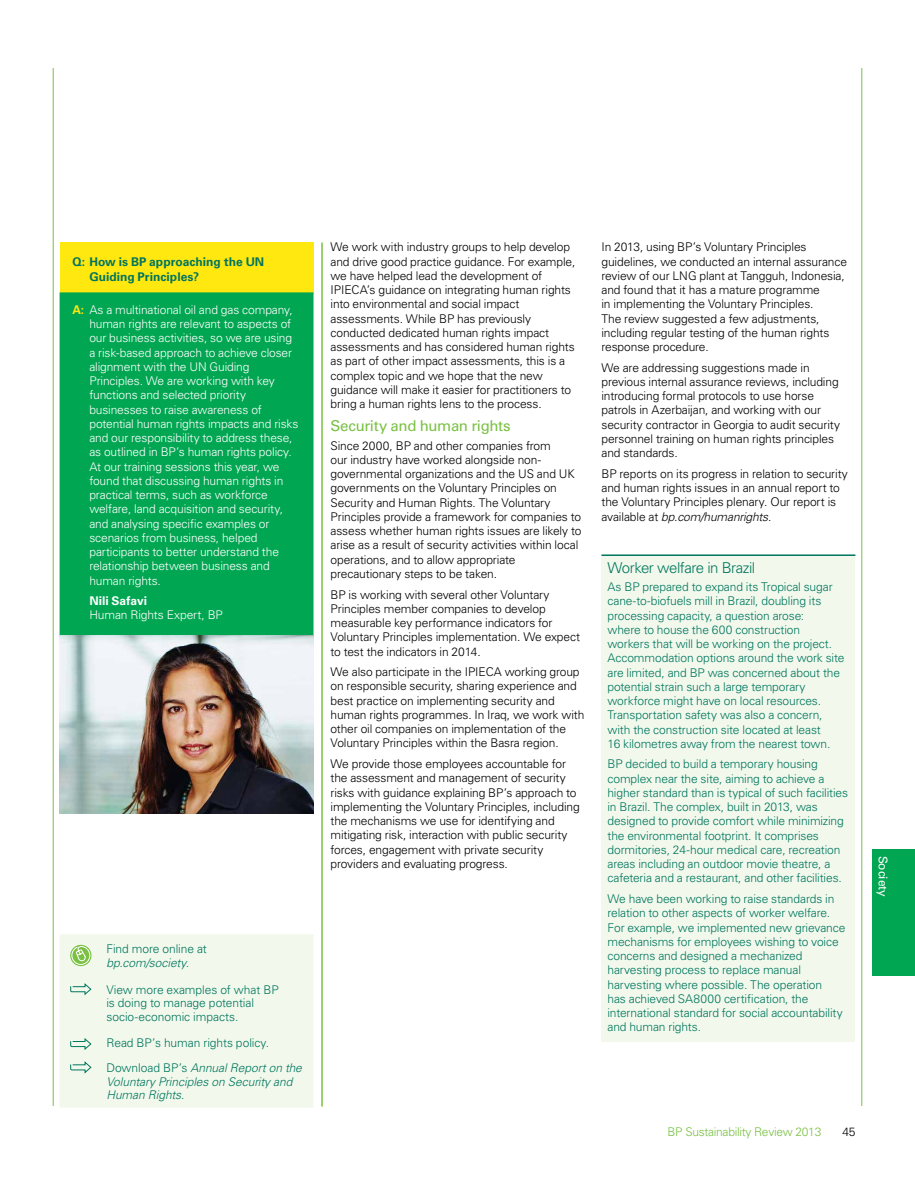
<style>
.page{position:relative;width:915px;height:1191px;background:#fff}
.page>*{position:absolute;margin:0;border:0;box-sizing:border-box;transform-origin:0 0}
.t1{font:15px "Univers GT";letter-spacing:-.02em;color:#7ac143}
.t2{font:300 15px "Univers GT";letter-spacing:-.035em;color:#00755e}
.t3{font:300 12px/14.2px "Univers GT";letter-spacing:-.01em;color:#000}
.t4{font:300 12px/14.2px "Univers GT";letter-spacing:-.01em;color:#00755e}
.t5{font:300 12px/14.2px "Univers GT";letter-spacing:-.01em;color:#fff}
.t6{font:italic 300 12px/13.5px "Univers GT";letter-spacing:-.005em;color:#00755e}
.t7{font:700 12px/14.2px "Univers GT";color:#00755e}
.t8{font:300 12px "Univers GT";letter-spacing:-.025em;color:#7ac143}
.t9{font:700 12px "Univers GT";letter-spacing:-.005em;color:#fff}
.t10{font:12px "Univers GT";letter-spacing:-.015em;color:#fff}
.s1{font-weight:700;color:#ffe710}
.s2{font-style:italic}
.s3{font-style:normal}
</style>
<div class="page">
<div style="left:601px;top:555px;width:254px;height:486px;background:#f2f9ec"></div>
<hr style="left:601px;top:554px;width:254px;height:2px;background:#00755e">
<div style="left:60px;top:934px;width:253px;height:173px;background:#f2f9ec"></div>
<svg style="left:70px;top:944px;width:21px;height:22px"></svg>
<svg style="left:71px;top:946px;width:20px;height:19px"></svg>
<svg style="left:70px;top:982px;width:22px;height:14px"></svg>
<svg style="left:70px;top:1036px;width:22px;height:15px"></svg>
<svg style="left:70px;top:1060px;width:22px;height:14px"></svg>
<div style="left:60px;top:242px;width:253px;height:51px;background:#ffe710"></div>
<div style="left:60px;top:292px;width:253px;height:343px;background:#00a651"></div>
<img style="left:60px;top:635px;width:253px;height:178px">
<div style="left:872px;top:849px;width:42px;height:126px;background:#00a651"></div>
<hr style="left:321px;top:242px;width:1px;height:864px;background:#7ac143">
<hr style="left:53px;top:68px;width:1px;height:1038px;background:#7ac143">
<hr style="left:861px;top:68px;width:1px;height:1038px;background:#7ac143">
<p class="t7" style="left:89px;top:255px;width:176px;text-indent:-17px">Q: How is BP approaching the UN<br>Guiding Principles?</p>
<p class="t5" style="left:89px;top:302px;width:210px;text-indent:-17px"><span class="s1">A:</span> As a multinational oil and gas company, human rights are relevant to aspects of our business activities, so we are using a risk-based approach to achieve closer alignment with the UN Guiding Principles. We are working with key functions and selected priority businesses to raise awareness of potential human rights impacts and risks and our responsibility to address these, as outlined in BP’s human rights policy.<br>At our training sessions this year, we found that discussing human rights in practical terms, such as workforce welfare, land acquisition and security, and analysing specific examples or scenarios from business, helped participants to better understand the relationship between business and human rights.</p>
<p class="t9" style="left:89px;top:594px;width:59px">Nili Safavi</p>
<p class="t5" style="left:89px;top:608px;width:135px">Human Rights Expert, BP</p>
<p class="t4" style="left:106px;top:941px;width:102px">Find more online at</p>
<p class="t6" style="left:106px;top:955px;width:84px">bp.com/society.</p>
<p class="t4" style="left:106px;top:983px;width:174px;line-height:13.5px">View more examples of what BP is doing to manage potential socio-economic impacts.</p>
<p class="t4" style="left:106px;top:1029px;width:197px;line-height:25.5px">Read BP’s human rights policy.<br>Download BP’s <span class="s2">Annual Report on the</span></p>
<p class="t6" style="left:106px;top:1074px;width:187px">Voluntary Principles on Security and<br>Human Rights<span class="s3">.</span></p>
<p class="t3" style="left:330px;top:240px;width:246px">We work with industry groups to help develop and drive good practice guidance. For example, we have helped lead the development of IPIECA’s guidance on integrating human rights into environmental and social impact assessments. While BP has previously conducted dedicated human rights impact assessments and has considered human rights as part of other impact assessments, this is a complex topic and we hope that the new guidance will make it easier for practitioners to bring a human rights lens to the process.</p>
<p class="t1" style="left:330px;top:417px;width:181px">Security and human rights</p>
<p class="t3" style="left:330px;top:438px;width:252px">Since 2000, BP and other companies from<br>our industry have worked alongside non&shy;governmental organizations and the US and UK governments on the Voluntary Principles on Security and Human Rights. The Voluntary Principles provide a framework for companies to assess whether human rights issues are likely to arise as a result of security activities within local operations, and to allow appropriate precautionary steps to be taken.</p>
<p class="t3" style="left:330px;top:587px;width:251px">BP is working with several other Voluntary Principles member companies to develop measurable key performance indicators for Voluntary Principles implementation. We expect to test the indicators in 2014.</p>
<p class="t3" style="left:330px;top:665px;width:255px">We also participate in the IPIECA working group on responsible security, sharing experience and best practice on implementing security and human rights programmes. In Iraq, we work with other oil companies on implementation of the Voluntary Principles within the Basra region.</p>
<p class="t3" style="left:330px;top:756px;width:251px">We provide those employees accountable for the assessment and management of security risks with guidance explaining BP’s approach to implementing the Voluntary Principles, including the mechanisms we use for identifying and mitigating risk, interaction with public security forces, engagement with private security providers and evaluating progress.</p>
<p class="t3" style="left:601px;top:240px;width:247px">In 2013, using BP’s Voluntary Principles guidelines, we conducted an internal assurance review of our LNG plant at Tangguh, Indonesia, and found that it has a mature programme<br>in implementing the Voluntary Principles.<br>The review suggested a few adjustments, including regular testing of the human rights response procedure.</p>
<p class="t3" style="left:601px;top:360px;width:240px">We are addressing suggestions made in previous internal assurance reviews, including introducing formal protocols to use horse patrols in Azerbaijan, and working with our security contractor in Georgia to audit security personnel training on human rights principles and standards.</p>
<p class="t3" style="left:601px;top:466px;width:248px">BP reports on its progress in relation to security and human rights issues in an annual report to the Voluntary Principles plenary. Our report is available at <span class="s2">bp.com/humanrights</span>.</p>
<p class="t2" style="left:607px;top:558px;width:149px">Worker welfare in Brazil</p>
<p class="t4" style="left:607px;top:579px;width:238px">As BP prepared to expand its Tropical sugar cane-to-biofuels mill in Brazil, doubling its processing capacity, a question arose:<br>where to house the 600 construction workers that will be working on the project.<br>Accommodation options around the work site are limited, and BP was concerned about the potential strain such a large temporary workforce might have on local resources.<br>Transportation safety was also a concern, with the construction site located at least<br>16 kilometres away from the nearest town.</p>
<p class="t4" style="left:607px;top:757px;width:242px">BP decided to build a temporary housing complex near the site, aiming to achieve a higher standard than is typical of such facilities in Brazil. The complex, built in 2013, was designed to provide comfort while minimizing the environmental footprint. It comprises dormitories, 24-hour medical care, recreation areas including an outdoor movie theatre, a cafeteria and a restaurant, and other facilities.</p>
<p class="t4" style="left:607px;top:891px;width:239px">We have been working to raise standards in relation to other aspects of worker welfare.<br>For example, we implemented new grievance mechanisms for employees wishing to voice concerns and designed a mechanized harvesting process to replace manual harvesting where possible. The operation<br>has achieved SA8000 certification, the international standard for social accountability and human rights.</p>
<p class="t10" style="left:889px;top:855px;width:42px;rotate:90deg">Society</p>
<p class="t8" style="left:667px;top:1124px;width:155px">BP Sustainability Review 2013</p>
<p class="t3" style="left:842px;top:1124px;width:15px">45</p>
</div>
